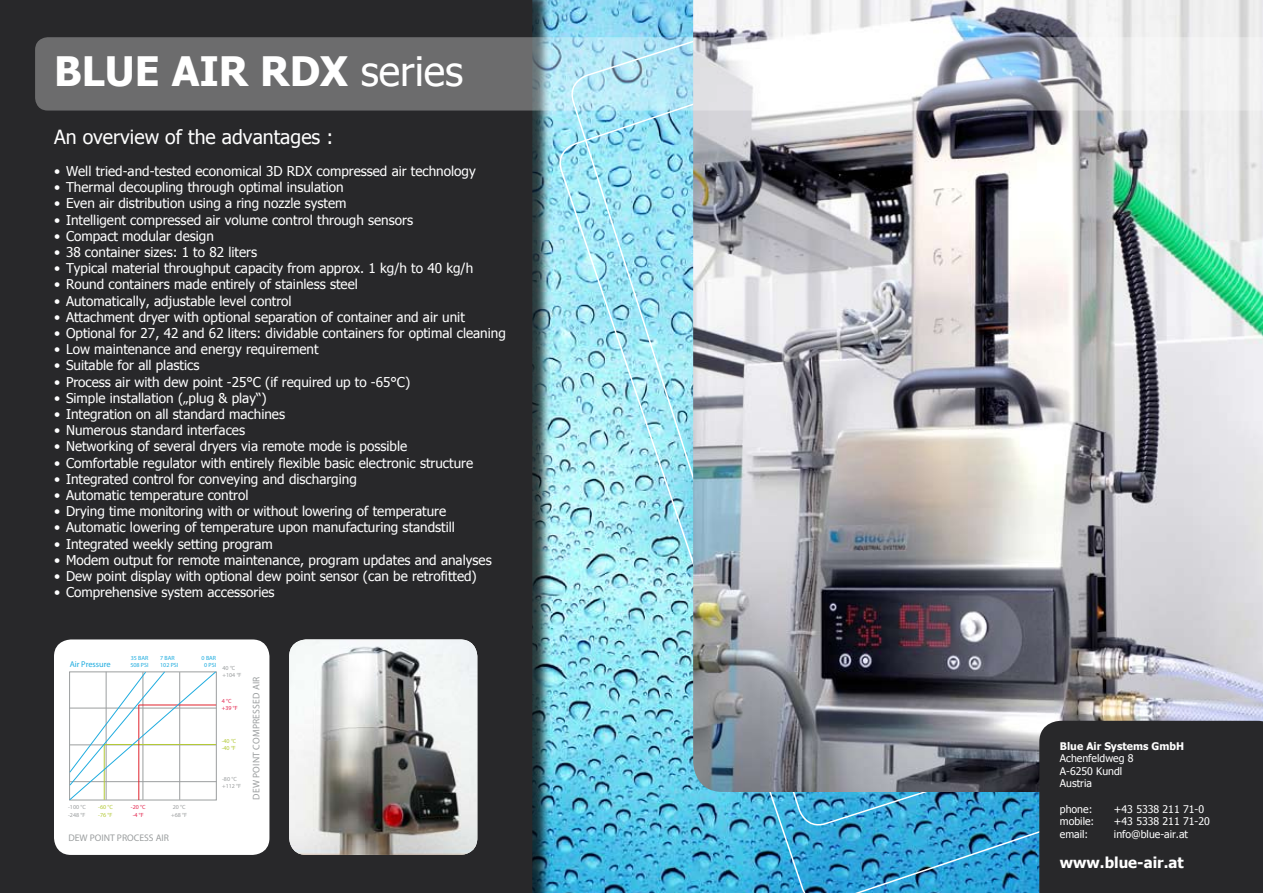
<style>
.page{position:relative;width:1263px;height:893px;background:#fff}
.page>*{position:absolute;margin:0;border:0;box-sizing:border-box;transform-origin:0 0}
.t1{font:700 40.5px "Tahoma";color:#fff}
.t2{font:19.5px "Tahoma";color:#fff}
.t3{font:700 15px "Tahoma";color:#fff}
.t4{font:13.5px "Tahoma";color:#fff}
.t5{font:10.5px/12.6px "Tahoma";color:#fff}
.t6{font:700 10.5px "Tahoma";color:#fff}
.t7{font:9.6px "Myriad Pro";letter-spacing:.02em;color:#9b9e9f}
.t8{font:9.6px "Myriad Pro";color:#9b9e9f}
.t9{font:8.4px "Myriad Pro";color:#1facdf}
.t10{font:6px/7.2px "Myriad Pro";color:#9b9e9f}
.t11{font:6px/7.2px "Myriad Pro";color:#1facdf}
.t12{font:6px/7.2px "Myriad Pro";color:#b3c937}
.t13{font:6px/7.2px "Myriad Pro";color:#e32951}
.s1{font-weight:400}
</style>
<div class="page">
<div style="left:0;top:0;width:553px;height:893px;background:#000;opacity:.75"></div>
<div style="left:0;top:0;width:532px;height:893px;background:#28282a"></div>
<div style="left:54px;top:639px;width:215px;height:216px;background:#fff;border-radius:17px"></div>
<hr style="left:70px;top:781px;width:147px;height:1px;background:#9b9e9f">
<hr style="left:69px;top:708px;width:148px;height:1px;background:#9b9e9f">
<svg style="left:69px;top:671px;width:147px;height:129px"></svg>
<img style="left:289px;top:639px;width:188px;height:216px;border-radius:17px">
<img style="left:555px;top:0;width:484px;height:893px">
<img style="left:567px;top:0;width:472px;height:830px">
<img style="left:693px;top:0;width:570px;height:792px">
<svg style="left:35px;top:37px;width:1228px;height:74px"></svg>
<div style="left:1039px;top:721px;width:224px;height:172px;background:#28282a"></div>
<h1 class="t1" style="left:54px;top:43px;width:411px">BLUE AIR RDX <span class="s1">series</span></h1>
<h2 class="t2" style="left:54px;top:123px;width:281px">An overview of the advantages :</h2>
<p class="t4" style="left:54px;top:162px;width:423px">• Well tried-and-tested economical 3D RDX compressed air technology</p>
<p class="t4" style="left:54px;top:178px;width:291px">• Thermal decoupling through optimal insulation</p>
<p class="t4" style="left:54px;top:194px;width:294px">• Even air distribution using a ring nozzle system</p>
<p class="t4" style="left:54px;top:211px;width:361px">• Intelligent compressed air volume control through sensors</p>
<p class="t4" style="left:54px;top:227px;width:161px">• Compact modular design</p>
<p class="t4" style="left:54px;top:243px;width:204px">• 38 container sizes: 1 to 82 liters</p>
<p class="t4" style="left:54px;top:259px;width:421px">• Typical material throughput capacity from approx. 1 kg/h to 40 kg/h</p>
<p class="t4" style="left:54px;top:275px;width:305px">• Round containers made entirely of stainless steel</p>
<p class="t4" style="left:54px;top:292px;width:239px">• Automatically, adjustable level control</p>
<p class="t4" style="left:54px;top:308px;width:412px">• Attachment dryer with optional separation of container and air unit</p>
<p class="t4" style="left:54px;top:324px;width:453px">• Optional for 27, 42 and 62 liters: dividable containers for optimal cleaning</p>
<p class="t4" style="left:54px;top:340px;width:266px">• Low maintenance and energy requirement</p>
<p class="t4" style="left:54px;top:356px;width:147px">• Suitable for all plastics</p>
<p class="t4" style="left:54px;top:373px;width:358px">• Process air with dew point -25°C (if required up to -65°C)</p>
<p class="t4" style="left:54px;top:389px;width:214px">• Simple installation („plug &amp; play“)</p>
<p class="t4" style="left:54px;top:405px;width:233px">• Integration on all standard machines</p>
<p class="t4" style="left:54px;top:421px;width:193px">• Numerous standard interfaces</p>
<p class="t4" style="left:54px;top:437px;width:355px">• Networking of several dryers via remote mode is possible</p>
<p class="t4" style="left:54px;top:454px;width:421px">• Comfortable regulator with entirely flexible basic electronic structure</p>
<p class="t4" style="left:54px;top:470px;width:304px">• Integrated control for conveying and discharging</p>
<p class="t4" style="left:54px;top:486px;width:196px">• Automatic temperature control</p>
<p class="t4" style="left:54px;top:502px;width:394px">• Drying time monitoring with or without lowering of temperature</p>
<p class="t4" style="left:54px;top:518px;width:403px">• Automatic lowering of temperature upon manufacturing standstill</p>
<p class="t4" style="left:54px;top:535px;width:220px">• Integrated weekly setting program</p>
<p class="t4" style="left:54px;top:551px;width:439px">• Modem output for remote maintenance, program updates and analyses</p>
<p class="t4" style="left:54px;top:567px;width:424px">• Dew point display with optional dew point sensor (can be retrofitted)</p>
<p class="t4" style="left:54px;top:583px;width:222px">• Comprehensive system accessories</p>
<p class="t9" style="left:70px;top:659px;width:43px">Air Pressure</p>
<p class="t11" style="left:130px;top:654px;width:20px">35 BAR<br>508 PSI</p>
<p class="t11" style="left:160px;top:654px;width:20px">7 BAR<br>102 PSI</p>
<p class="t11" style="left:202px;top:654px;width:16px;text-align:center">0 BAR<br>0 PSI</p>
<p class="t10" style="left:223px;top:664px;width:20px">40 °C +104 °F</p>
<p class="t13" style="left:222px;top:697px;width:17px">4 °C +39 °F</p>
<p class="t12" style="left:222px;top:737px;width:16px">-40 °C -40 °F</p>
<p class="t10" style="left:222px;top:775px;width:20px">-80 °C +112 °F</p>
<p class="t10" style="left:68px;top:804px;width:19px">-100 °C -248 °F</p>
<p class="t12" style="left:98px;top:804px;width:16px">-60 °C -76 °F</p>
<p class="t13" style="left:131px;top:804px;width:16px;text-align:center">-20 °C -4 °F</p>
<p class="t10" style="left:171px;top:804px;width:17px">20 °C +68 °F</p>
<p class="t8" style="left:68px;top:832px;width:102px">DEW POINT PROCESS AIR</p>
<p class="t7" style="left:250px;top:800px;width:125px;rotate:-90deg">DEW POINT COMPRESSED AIR</p>
<p class="t6" style="left:1060px;top:738px;width:126px">Blue Air Systems GmbH</p>
<p class="t5" style="left:1060px;top:751px;width:75px">Achenfeldweg 8<br>A-6250 Kundl<br>Austria</p>
<p class="t5" style="left:1060px;top:802px;width:34px">phone:</p>
<p class="t5" style="left:1114px;top:802px;width:92px">+43 5338 211 71-0</p>
<p class="t5" style="left:1060px;top:814px;width:36px">mobile:</p>
<p class="t5" style="left:1114px;top:814px;width:97px">+43 5338 211 71-20</p>
<p class="t5" style="left:1060px;top:827px;width:30px">email:</p>
<p class="t5" style="left:1114px;top:827px;width:76px">info@blue-air.at</p>
<p class="t3" style="left:1060px;top:852px;width:125px">www.blue-air.at</p>
</div>
